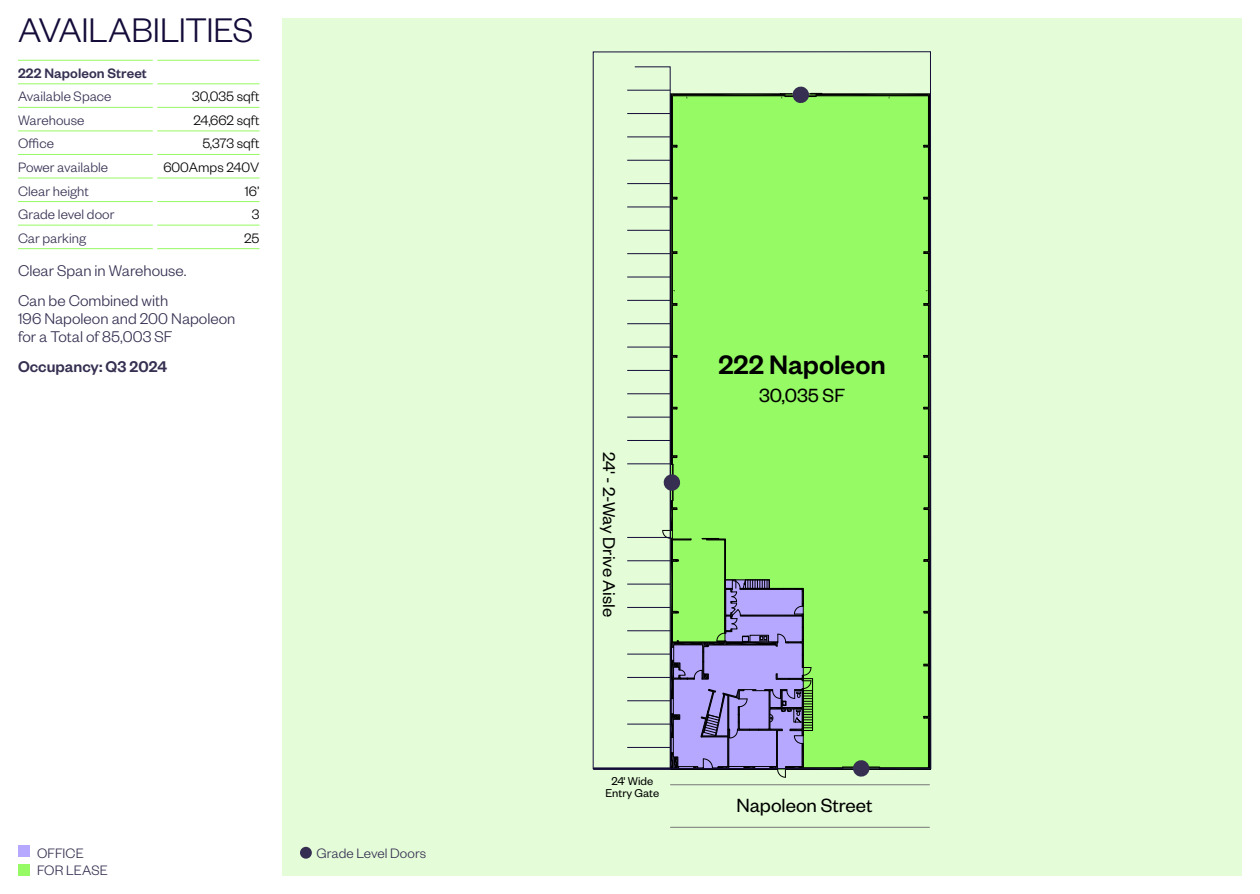
<style>
.page{position:relative;width:1260px;height:894px;background:#fff}
.page>*{position:absolute;margin:0;border:0;box-sizing:border-box;transform-origin:0 0}
.t1{font:300 37.5px "Founders Grotesk";letter-spacing:-.01em;color:#140b39}
.t2{font:500 29.4px "Founders Grotesk";color:#000}
.t3{font:21px "Founders Grotesk";color:#000}
.t4{font:18.75px "Founders Grotesk";color:#000}
.t5{font:300 17.1px/30px "Founders Grotesk";color:#362f51}
.t6{font:500 17.1px "Founders Grotesk";color:#362f51}
.t7{font:300 15px "Founders Grotesk";letter-spacing:.005em;color:#362f51}
.t8{font:300 15px "Founders Grotesk";color:#000}
.t9{font:500 15px "Founders Grotesk";letter-spacing:.01em;color:#362f51}
.t10{font:12.45px/12.5px "Founders Grotesk";color:#000;text-align:center}
</style>
<div class="page">
<div style="left:282px;top:18px;width:960px;height:858px;background:#e4fdd8"></div>
<div style="left:18px;top:864px;width:12px;height:12px;background:#96fa64"></div>
<hr style="left:18px;top:84px;width:135px;height:1px;background:#96fa64">
<hr style="left:18px;top:107px;width:135px;height:1px;background:#96fa64">
<hr style="left:18px;top:131px;width:135px;height:1px;background:#96fa64">
<hr style="left:18px;top:154px;width:135px;height:1px;background:#96fa64">
<hr style="left:18px;top:178px;width:135px;height:1px;background:#96fa64">
<hr style="left:18px;top:201px;width:135px;height:1px;background:#96fa64">
<hr style="left:18px;top:225px;width:135px;height:1px;background:#96fa64">
<hr style="left:18px;top:248px;width:135px;height:1px;background:#96fa64">
<hr style="left:157px;top:84px;width:103px;height:1px;background:#96fa64">
<hr style="left:157px;top:107px;width:103px;height:1px;background:#96fa64">
<hr style="left:157px;top:131px;width:103px;height:1px;background:#96fa64">
<hr style="left:157px;top:154px;width:103px;height:1px;background:#96fa64">
<hr style="left:157px;top:178px;width:103px;height:1px;background:#96fa64">
<hr style="left:157px;top:201px;width:103px;height:1px;background:#96fa64">
<hr style="left:157px;top:225px;width:103px;height:1px;background:#96fa64">
<hr style="left:157px;top:248px;width:103px;height:1px;background:#96fa64">
<hr style="left:18px;top:60px;width:135px;height:1px;background:#96fa64">
<hr style="left:157px;top:60px;width:103px;height:1px;background:#96fa64">
<hr style="left:627px;top:90px;width:43px;height:1px;background:#140c39">
<hr style="left:627px;top:113px;width:43px;height:1px;background:#140c39">
<hr style="left:627px;top:137px;width:43px;height:1px;background:#140c39">
<hr style="left:627px;top:160px;width:43px;height:1px;background:#140c39">
<hr style="left:627px;top:183px;width:43px;height:1px;background:#140c39">
<hr style="left:627px;top:207px;width:43px;height:1px;background:#140c39">
<hr style="left:627px;top:230px;width:43px;height:1px;background:#140c39">
<hr style="left:627px;top:253px;width:43px;height:1px;background:#140c39">
<hr style="left:627px;top:277px;width:43px;height:1px;background:#140c39">
<hr style="left:627px;top:300px;width:43px;height:1px;background:#140c39">
<hr style="left:627px;top:323px;width:43px;height:1px;background:#140c39">
<hr style="left:627px;top:347px;width:43px;height:1px;background:#140c39">
<hr style="left:627px;top:370px;width:43px;height:1px;background:#140c39">
<hr style="left:627px;top:393px;width:43px;height:1px;background:#140c39">
<hr style="left:627px;top:417px;width:43px;height:1px;background:#140c39">
<hr style="left:627px;top:440px;width:43px;height:1px;background:#140c39">
<hr style="left:627px;top:464px;width:43px;height:1px;background:#140c39">
<hr style="left:627px;top:537px;width:43px;height:1px;background:#140c39">
<hr style="left:627px;top:560px;width:43px;height:1px;background:#140c39">
<hr style="left:627px;top:584px;width:43px;height:1px;background:#140c39">
<hr style="left:627px;top:607px;width:43px;height:1px;background:#140c39">
<hr style="left:627px;top:630px;width:43px;height:1px;background:#140c39">
<hr style="left:627px;top:654px;width:43px;height:1px;background:#140c39">
<hr style="left:627px;top:677px;width:43px;height:1px;background:#140c39">
<hr style="left:627px;top:700px;width:43px;height:1px;background:#140c39">
<hr style="left:627px;top:724px;width:43px;height:1px;background:#140c39">
<hr style="left:627px;top:747px;width:43px;height:1px;background:#140c39">
<hr style="left:593px;top:767px;width:77px;height:3px;background:#140c39">
<svg style="left:634px;top:66px;width:296px;height:712px"></svg>
<hr style="left:670px;top:785px;width:259px;height:1px;background:#767676">
<hr style="left:670px;top:827px;width:259px;height:1px;background:#767676">
<div style="left:300px;top:847px;width:12px;height:12px;background:#362e52;border-radius:50%"></div>
<div style="left:18px;top:845px;width:12px;height:12px;background:#b7a8ff"></div>
<h1 class="t1" style="left:18px;top:7px;width:237px">AVAILABILITIES</h1>
<p class="t9" style="left:18px;top:64px;width:130px">222 Napoleon Street</p>
<p class="t7" style="left:18px;top:88px;width:95px">Available Space</p>
<p class="t8" style="left:192px;top:88px;width:69px">30,035 sqft</p>
<p class="t7" style="left:18px;top:111px;width:68px">Warehouse</p>
<p class="t8" style="left:193px;top:111px;width:68px">24,662 sqft</p>
<p class="t7" style="left:18px;top:135px;width:37px">Office</p>
<p class="t8" style="left:202px;top:135px;width:59px">5,373 sqft</p>
<p class="t7" style="left:18px;top:158px;width:92px">Power available</p>
<p class="t8" style="left:163px;top:158px;width:98px">600Amps 240V</p>
<p class="t7" style="left:18px;top:182px;width:72px">Clear height</p>
<p class="t8" style="left:245px;top:182px;width:16px">16’</p>
<p class="t7" style="left:18px;top:205px;width:98px">Grade level door</p>
<p class="t8" style="left:252px;top:205px;width:9px">3</p>
<p class="t7" style="left:18px;top:229px;width:70px">Car parking</p>
<p class="t8" style="left:244px;top:229px;width:17px">25</p>
<p class="t5" style="left:18px;top:255px;width:170px">Clear Span in Warehouse.<br>Can be Combined with</p>
<p class="t5" style="left:18px;top:309px;width:219px;line-height:18px">196 Napoleon and 200 Napoleon for a Total of 85,003 SF</p>
<p class="t6" style="left:18px;top:356px;width:151px">Occupancy: Q3 2024</p>
<p class="t7" style="left:37px;top:844px;width:48px">OFFICE</p>
<p class="t7" style="left:316px;top:844px;width:111px">Grade Level Doors</p>
<p class="t7" style="left:37px;top:861px;width:72px">FOR LEASE</p>
<p class="t4" style="left:621px;top:452px;width:166px;rotate:90deg">24' - 2-Way Drive Aisle</p>
<h2 class="t2" style="left:719px;top:346px;width:169px">222 Napoleon</h2>
<h3 class="t3" style="left:759px;top:382px;width:88px">30,035 SF</h3>
<p class="t10" style="left:605px;top:774px;width:55px">24' Wide<br>Entry Gate</p>
<h3 class="t3" style="left:736px;top:792px;width:138px">Napoleon Street</h3>
</div>
